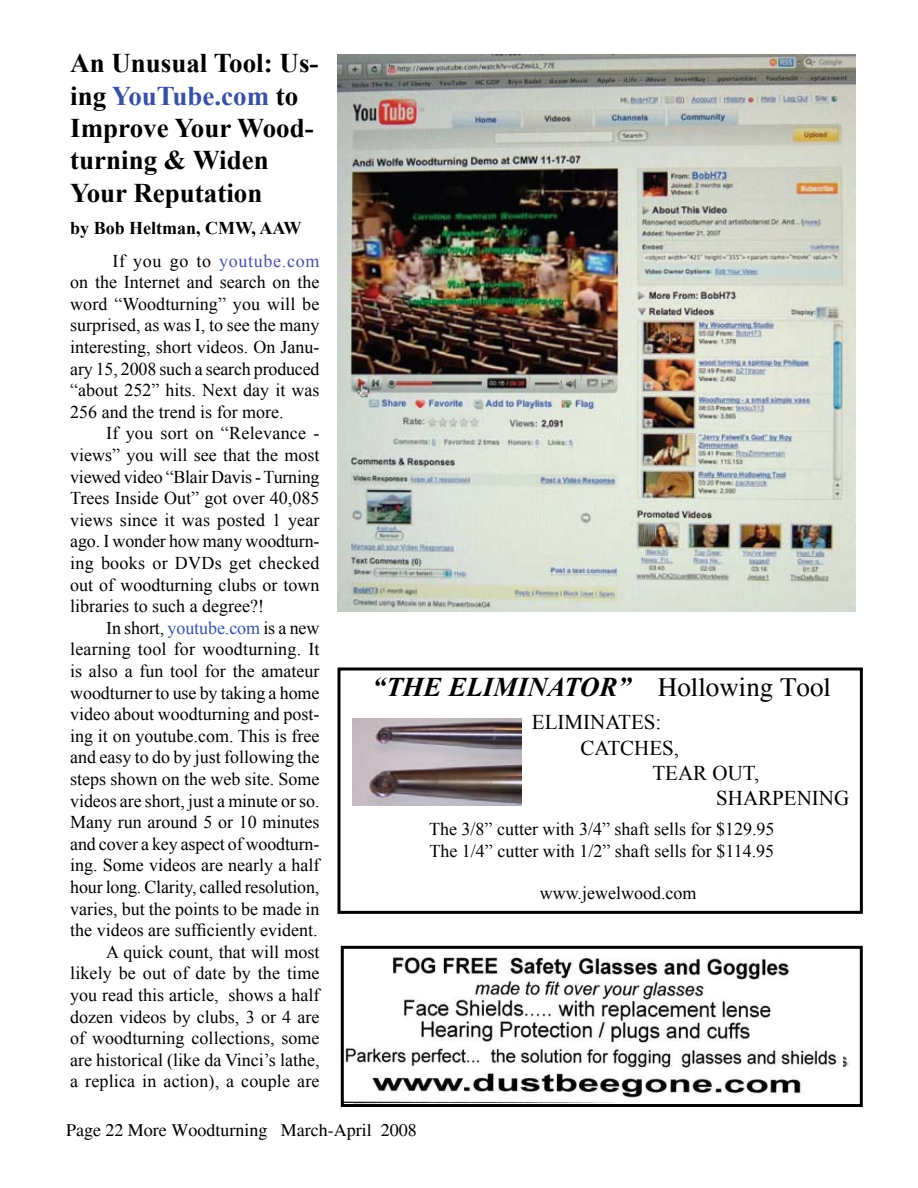
<style>
.page{position:relative;width:918px;height:1188px;background:#fff}
.page>*{position:absolute;margin:0;border:0;box-sizing:border-box;transform-origin:0 0}
.t1{font:700 27px/32.4px "Times New Roman";color:#000}
.t2{font:italic 700 27px "Times New Roman";color:#000}
.t3{font:21px "Times New Roman";color:#000}
.t4{font:18px/21.6px "Times New Roman";color:#000;text-align:justify}
.t5{font:700 18px/32.4px "Times New Roman";color:#000}
.t6{font:18px "Times";color:#000}
.s1{color:#3851a4}
.s2{font-weight:400}
.s3{font-weight:400;color:#4c52a4}
.s4{color:#3753a5}
.s5{font-family:"Times";font-weight:400;font-style:normal}
</style>
<div class="page">
<div style="left:338px;top:668px;width:525px;height:246px;border:3px solid #000"></div>
<img style="left:353px;top:718px;width:169px;height:88px">
<img style="left:345px;top:957px;width:493px;height:145px">
<div style="left:341px;top:946px;width:522px;height:161px;border:3px solid #000"></div>
<img style="left:338px;top:54px;width:518px;height:558px">
<h1 class="t1" style="left:70px;top:46px;width:250px">An Unusual Tool: Us&shy;ing <span class="s1">YouTube.com</span> to<br>Improve Your Wood&shy;turning &amp; Widen<br>Your Reputation</h1>
<p class="t5" style="left:112px;top:212px;width:208px;text-indent:-42px">by Bob Heltman, CMW, AAW<br><span class="s2">If you go to</span> <span class="s3">youtube.com</span></p>
<p class="t4" style="left:70px;top:271px;width:251px">on the Internet and search on the word “Woodturning” you will be surprised, as was I, to see the many interesting, short videos. On Janu&shy;ary 15, 2008 such a search produced “about 252” hits. Next day it was 256 and the trend is for more.</p>
<p class="t4" style="left:70px;top:422px;width:251px;text-indent:36px">If you sort on “Relevance - views” you will see that the most viewed video “Blair Davis - Turning Trees Inside Out” got over 40,085 views since it was posted 1 year ago. I wonder how many woodturn&shy;ing books or DVDs get checked out of woodturning clubs or town libraries to such a degree?!</p>
<p class="t4" style="left:70px;top:617px;width:251px;text-align:right">In short, <span class="s4">youtube.com</span> is a new learning tool for woodturning. It is also a fun tool for the amateur woodturner to use by taking a home video about woodturning and post&shy;ing it on youtube.com. This is free and easy to do by just following the steps shown on the web site. Some videos are short, just a minute or so.<br>Many run around 5 or 10 minutes and cover a key aspect of woodturn&shy;ing. Some videos are nearly a half hour long. Clarity, called resolution, varies, but the points to be made in the videos are sufficiently evident.<br>A quick count, that will most likely be out of date by the time you read this article, shows a half dozen videos by clubs, 3 or 4 are of woodturning collections, some are historical (like da Vinci’s lathe, a replica in action), a couple are</p>
<h1 class="t2" style="left:373px;top:668px;width:460px">“THE ELIMINATOR” <span class="s5">Hollowing Tool</span></h1>
<p class="t3" style="left:532px;top:708px;width:131px">ELIMINATES:</p>
<p class="t3" style="left:581px;top:733px;width:100px">CATCHES,</p>
<p class="t3" style="left:652px;top:759px;width:108px">TEAR OUT,</p>
<p class="t3" style="left:716px;top:784px;width:134px">SHARPENING</p>
<p class="t4" style="left:429px;top:818px;width:347px">The 3/8” cutter with 3/4” shaft sells for $129.95<br>The 1/4” cutter with 1/2” shaft sells for $114.95</p>
<p class="t4" style="left:540px;top:882px;width:158px">www.jewelwood.com</p>
<p class="t6" style="left:66px;top:1120px;width:352px">Page 22 More Woodturning March-April 2008</p>
</div>
